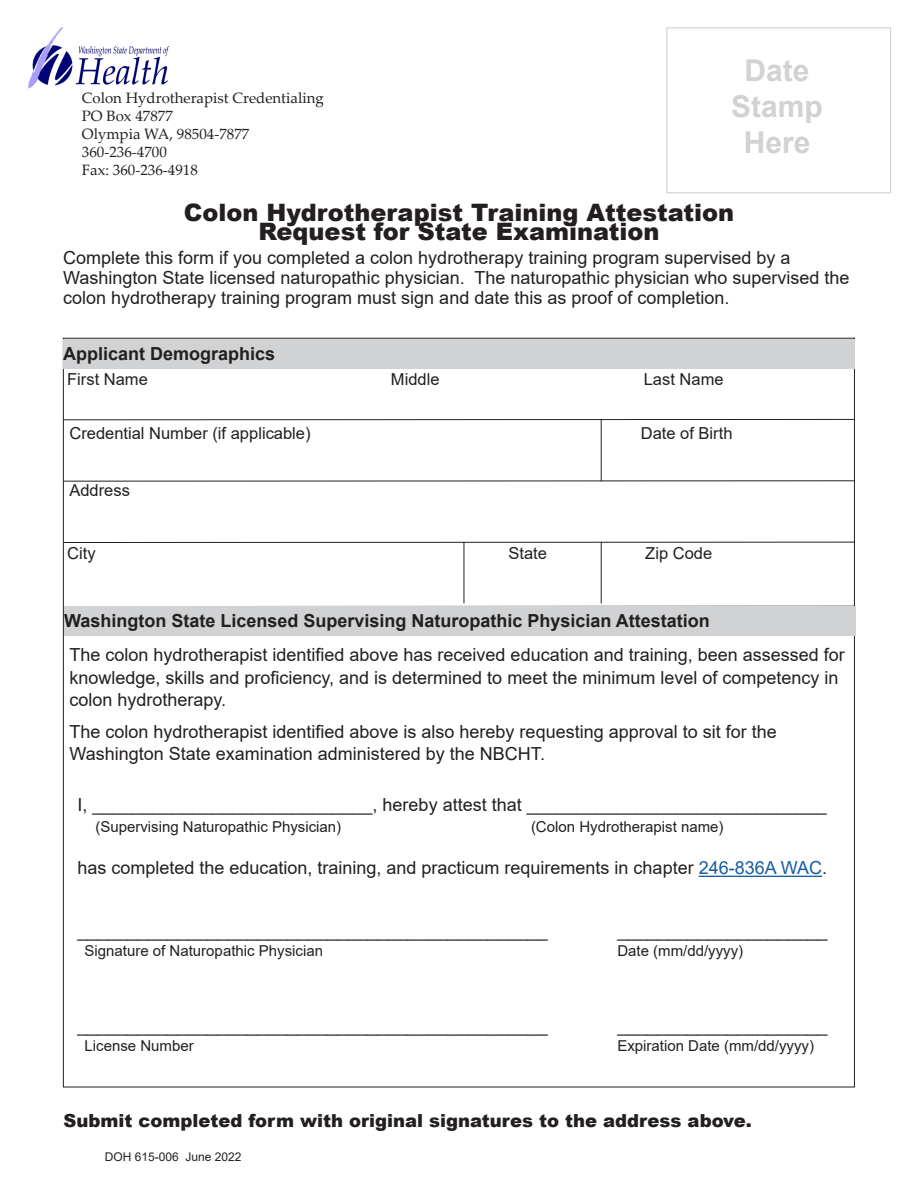
<style>
.page{position:relative;width:918px;height:1188px;background:#fff}
.page>*{position:absolute;margin:0;border:0;box-sizing:border-box;transform-origin:0 0}
.t1{font:700 30px "Arial";color:#d1d2d4}
.Subhead_1_Ctr{font:900 24px/19.5px "Arial";color:#231f20;text-align:center}
._12_15{font:18px/22.5px "Arial";color:#231f20}
.Subhead_2_fl{font:18px/19.8px "Arial";color:#231f20}
._12_15-2{font:700 18px "Arial";color:#231f20}
.Subhead_2_fl-2{font:900 18px "Arial";color:#231f20}
._11_13_2{font:16.5px "Arial";color:#231f20}
._11_13_2-2{font:15px "Arial";color:#231f20}
.Address_by_logo{font:15px/18px "Palatino Linotype";color:#231f20}
.t2{font:12px "Arial";color:#231f20}
.s1{color:#175d9e}
</style>
<div class="page">
<img style="left:29px;top:27px;width:139px;height:61px">
<hr style="left:63px;top:367px;width:792px;height:1px;background:#231f20">
<div style="left:63px;top:339px;width:791px;height:29px;background:#d1d2d4"></div>
<hr style="left:63px;top:419px;width:791px;height:1px;background:#231f20">
<hr style="left:63px;top:481px;width:791px;height:1px;background:#231f20">
<hr style="left:64px;top:542px;width:791px;height:1px;background:#231f20">
<hr style="left:64px;top:606px;width:791px;height:1px;background:#231f20">
<hr style="left:601px;top:420px;width:1px;height:61px;background:#231f20">
<hr style="left:464px;top:542px;width:1px;height:61px;background:#231f20">
<hr style="left:601px;top:542px;width:1px;height:61px;background:#231f20">
<div style="left:64px;top:607px;width:791px;height:29px;background:#d1d2d4"></div>
<hr style="left:699px;top:876px;width:123px;height:1px;background:#175d9e">
<div style="left:666px;top:27px;width:225px;height:166px;border:1px solid #d1d2d4"></div>
<p class="t1" style="left:745px;top:49px;width:67px">Date</p>
<p class="t1" style="left:731px;top:85px;width:93px">Stamp</p>
<p class="t1" style="left:744px;top:121px;width:68px">Here</p>
<p class="Address_by_logo" style="left:82px;top:88px;width:243px">Colon Hydrotherapist Credentialing<br>PO Box 47877</p>
<p class="Address_by_logo" style="left:82px;top:124px;width:169px">Olympia WA, 98504-7877</p>
<p class="Address_by_logo" style="left:82px;top:142px;width:86px">360-236-4700</p>
<p class="Address_by_logo" style="left:82px;top:160px;width:118px">Fax: 360-236-4918</p>
<p class="Subhead_1_Ctr" style="left:184px;top:202px;width:552px">Colon Hydrotherapist Training Attestation<br>Request for State Examination</p>
<p class="Subhead_2_fl" style="left:63px;top:248px;width:788px">Complete this form if you completed a colon hydrotherapy training program supervised by a<br>Washington State licensed naturopathic physician. The naturopathic physician who supervised the colon hydrotherapy training program must sign and date this as proof of completion.</p>
<p class="_12_15-2" style="left:63px;top:341px;width:214px">Applicant Demographics</p>
<p class="_11_13_2" style="left:67px;top:368px;width:82px">First Name</p>
<p class="_11_13_2" style="left:391px;top:368px;width:50px">Middle</p>
<p class="_11_13_2" style="left:644px;top:368px;width:81px">Last Name</p>
<p class="_11_13_2" style="left:69px;top:422px;width:243px">Credential Number (if applicable)</p>
<p class="_11_13_2" style="left:641px;top:422px;width:93px">Date of Birth</p>
<p class="_11_13_2" style="left:69px;top:479px;width:62px">Address</p>
<p class="_11_13_2" style="left:67px;top:541px;width:30px">City</p>
<p class="_11_13_2" style="left:509px;top:541px;width:40px">State</p>
<p class="_11_13_2" style="left:645px;top:541px;width:68px">Zip Code</p>
<p class="_12_15-2" style="left:64px;top:608px;width:647px">Washington State Licensed Supervising Naturopathic Physician Attestation</p>
<p class="_12_15" style="left:69px;top:643px;width:777px">The colon hydrotherapist identified above has received education and training, been assessed for knowledge, skills and proficiency, and is determined to meet the minimum level of competency in colon hydrotherapy.</p>
<p class="_12_15" style="left:69px;top:720px;width:709px">The colon hydrotherapist identified above is also hereby requesting approval to sit for the<br>Washington State examination administered by the NBCHT.</p>
<p class="_12_15" style="left:77px;top:794px;width:751px">I, ____________________________, hereby attest that ______________________________</p>
<p class="_11_13_2-2" style="left:95px;top:816px;width:247px">(Supervising Naturopathic Physician)</p>
<p class="_11_13_2-2" style="left:531px;top:816px;width:194px">(Colon Hydrotherapist name)</p>
<p class="_12_15" style="left:77px;top:857px;width:751px">has completed the education, training, and practicum requirements in chapter <span class="s1">246-836A WAC</span>.</p>
<p class="_12_15" style="left:77px;top:920px;width:472px">_______________________________________________</p>
<p class="_12_15" style="left:617px;top:920px;width:212px">_____________________</p>
<p class="_11_13_2-2" style="left:85px;top:940px;width:240px">Signature of Naturopathic Physician</p>
<p class="_11_13_2-2" style="left:617px;top:940px;width:127px">Date (mm/dd/yyyy)</p>
<p class="_12_15" style="left:77px;top:1014px;width:472px">_______________________________________________</p>
<p class="_12_15" style="left:617px;top:1014px;width:212px">_____________________</p>
<p class="_11_13_2-2" style="left:85px;top:1036px;width:111px">License Number</p>
<p class="_11_13_2-2" style="left:617px;top:1036px;width:198px">Expiration Date (mm/dd/yyyy)</p>
<p class="Subhead_2_fl-2" style="left:64px;top:1108px;width:690px">Submit completed form with original signatures to the address above.</p>
<p class="t2" style="left:105px;top:1149px;width:138px">DOH 615-006 June 2022</p>
</div>
